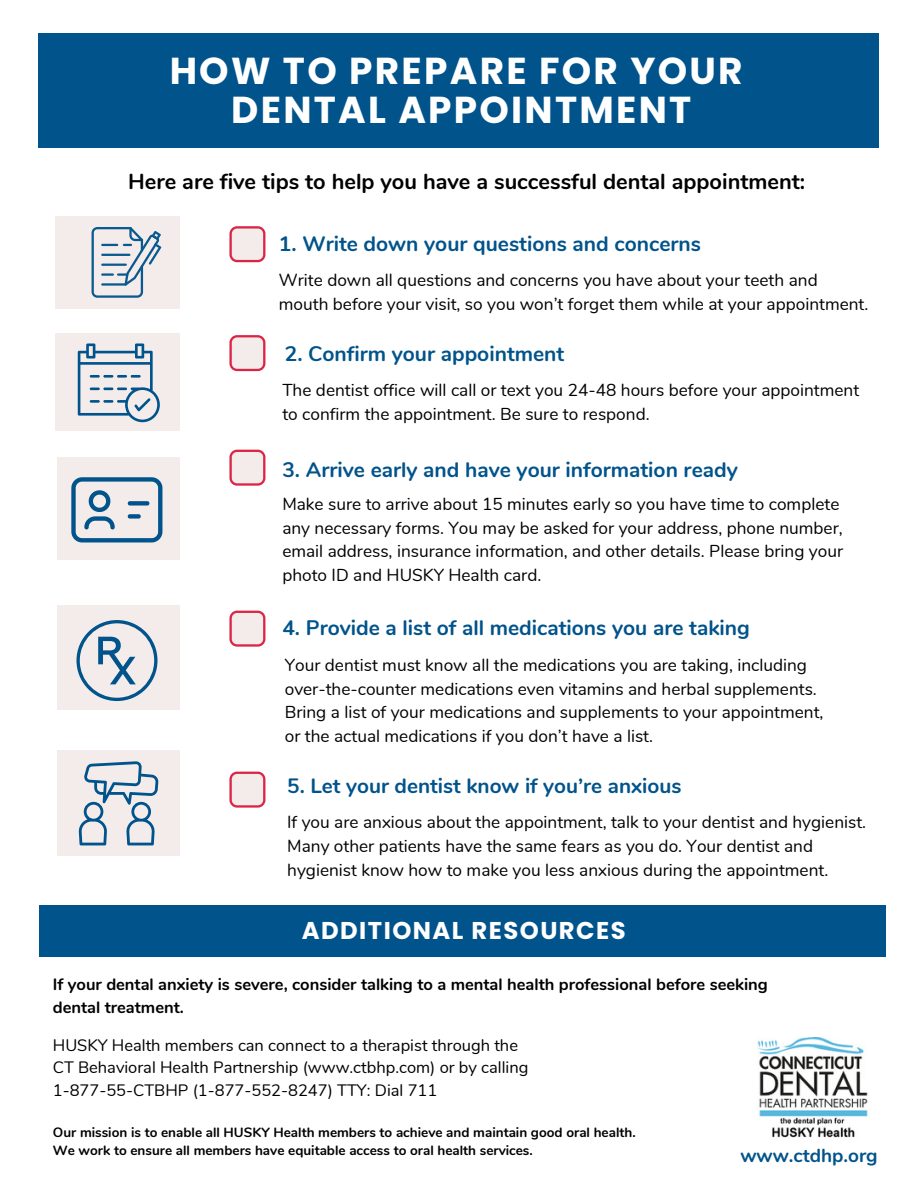
<style>
.page{position:relative;width:918px;height:1188px;background:#fff}
.page>*{position:absolute;margin:0;border:0;box-sizing:border-box;transform-origin:0 0}
.t1{font:700 37.5px/39.3px "Poppins";letter-spacing:.06em;color:#fff;text-align:center}
.t2{font:700 24.3px "Poppins";letter-spacing:.06em;color:#fff}
.t3{font:700 21.75px "Nunito";color:#000}
.t4{font:700 21px "Nunito";color:#00538b}
.t5{font:700 20.7px "Nunito";color:#00538b}
.t6{font:700 18.9px "Nunito";color:#00538b}
.t7{font:17.25px/23.7px "Nunito";color:#000}
.t8{font:16.5px/22.5px "Nunito";color:#000}
.t9{font:700 16.5px/22.5px "Nunito";color:#000}
.t10{font:700 13.5px/18px "Nunito";color:#000}
</style>
<div class="page">
<div style="left:38px;top:33px;width:840px;height:115px;background:#00538b"></div>
<svg style="left:229px;top:226px;width:36px;height:36px"></svg>
<div style="left:55px;top:216px;width:125px;height:92px;background:#f4ebeb"></div>
<div style="left:55px;top:333px;width:125px;height:98px;background:#f4ebeb"></div>
<div style="left:39px;top:905px;width:847px;height:52px;background:#00538b"></div>
<img style="left:757px;top:1038px;width:111px;height:100px">
<svg style="left:229px;top:335px;width:36px;height:36px"></svg>
<svg style="left:229px;top:450px;width:36px;height:36px"></svg>
<svg style="left:229px;top:611px;width:36px;height:36px"></svg>
<svg style="left:229px;top:772px;width:36px;height:36px"></svg>
<svg style="left:78px;top:343px;width:82px;height:79px"></svg>
<div style="left:57px;top:458px;width:123px;height:102px;background:#f4ebeb"></div>
<div style="left:57px;top:606px;width:123px;height:104px;background:#f4ebeb"></div>
<svg style="left:92px;top:227px;width:69px;height:71px"></svg>
<div style="left:57px;top:751px;width:123px;height:105px;background:#f4ebeb"></div>
<svg style="left:79px;top:761px;width:80px;height:84px"></svg>
<svg style="left:71px;top:477px;width:91px;height:65px"></svg>
<svg style="left:76px;top:620px;width:81px;height:81px"></svg>
<h1 class="t1" style="left:170px;top:51px;width:575px">HOW TO PREPARE FOR YOUR<br>DENTAL APPOINTMENT</h1>
<p class="t3" style="left:128px;top:167px;width:678px">Here are five tips to help you have a successful dental appointment:</p>
<p class="t4" style="left:279px;top:230px;width:424px">1. Write down your questions and concerns</p>
<p class="t7" style="left:279px;top:269px;width:591px">Write down all questions and concerns you have about your teeth and mouth before your visit, so you won’t forget them while at your appointment.</p>
<p class="t4" style="left:285px;top:339px;width:281px">2. Confirm your appointment</p>
<p class="t7" style="left:282px;top:379px;width:578px">The dentist office will call or text you 24-48 hours before your appointment to confirm the appointment. Be sure to respond.</p>
<p class="t4" style="left:282px;top:456px;width:457px">3. Arrive early and have your information ready</p>
<p class="t7" style="left:282px;top:492px;width:562px">Make sure to arrive about 15 minutes early so you have time to complete any necessary forms. You may be asked for your address, phone number, email address, insurance information, and other details. Please bring your photo ID and HUSKY Health card.</p>
<p class="t4" style="left:282px;top:614px;width:469px">4. Provide a list of all medications you are taking</p>
<p class="t7" style="left:285px;top:653px;width:540px">Your dentist must know all the medications you are taking, including over-the-counter medications even vitamins and herbal supplements.<br>Bring a list of your medications and supplements to your appointment, or the actual medications if you don’t have a list.</p>
<p class="t5" style="left:287px;top:772px;width:396px">5. Let your dentist know if you’re anxious</p>
<p class="t7" style="left:287px;top:811px;width:581px">If you are anxious about the appointment, talk to your dentist and hygienist.<br>Many other patients have the same fears as you do. Your dentist and hygienist know how to make you less anxious during the appointment.</p>
<h2 class="t2" style="left:302px;top:913px;width:325px">ADDITIONAL RESOURCES</h2>
<p class="t9" style="left:53px;top:974px;width:717px">If your dental anxiety is severe, consider talking to a mental health professional before seeking dental treatment.</p>
<p class="t8" style="left:53px;top:1034px;width:477px">HUSKY Health members can connect to a therapist through the<br>CT Behavioral Health Partnership (www.ctbhp.com) or by calling<br>1-877-55-CTBHP (1-877-552-8247) TTY: Dial 711</p>
<p class="t10" style="left:53px;top:1123px;width:584px">Our mission is to enable all HUSKY Health members to achieve and maintain good oral health.<br>We work to ensure all members have equitable access to oral health services.</p>
<p class="t6" style="left:740px;top:1143px;width:139px">www.ctdhp.org</p>
</div>
